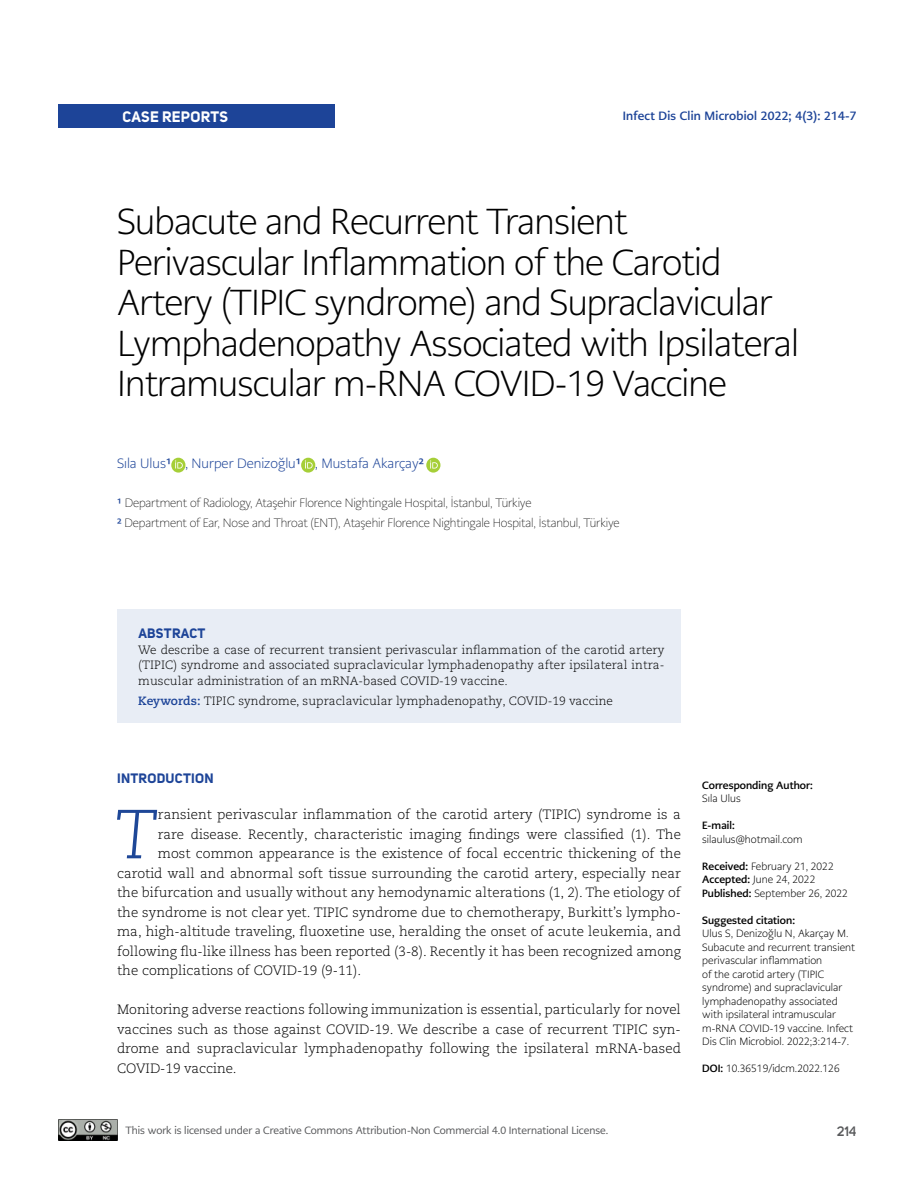
<style>
.page{position:relative;width:915px;height:1191px;background:#fff}
.page>*{position:absolute;margin:0;border:0;box-sizing:border-box;transform-origin:0 0}
.t1{font:italic 300 69.15px "Caecilia LT Pro 46";color:#1e4797}
.t2{font:300 36px/40.5px "PMN Caecilia Sans Head";letter-spacing:-.02em;color:#000}
.t3{font:700 15px "Uni Sans";letter-spacing:.02em;color:#fff}
.t4{font:300 13.5px/19.5px "Caecilia LT Pro 45";color:#000;text-align:justify}
.t5{font:300 13.5px "PMN Caecilia Sans Head";color:#1d4498}
.t6{font:700 13.5px "Uni Sans";letter-spacing:.02em;color:#1d4498}
.t7{font:600 13.5px "Uni Sans";color:#58595b}
.t8{font:300 12px/15.8px "Caecilia LT Pro 45";letter-spacing:.005em;color:#000;text-align:justify}
.t9{font:200 12px/19.5px "PMN Caecilia Sans Head";letter-spacing:-.01em;color:#000101}
.t10{font:700 12px "PMN Caecilia Sans Head";letter-spacing:.02em;color:#1d4498}
.t11{font:300 10.5px/13.5px "PMN Caecilia Sans Head";letter-spacing:.005em;color:#000}
.t12{font:10.5px "PMN Caecilia Sans Head";color:#58595b}
.t13{font:700 10.5px "PMN Caecilia Sans Head";letter-spacing:.005em;color:#000}
.s1{font-weight:700}
.s2{font-weight:700;color:#1d4498}
.s3{font-family:"Caecilia LT Pro 75";font-weight:700;color:#1d4498}
</style>
<div class="page">
<div style="left:58px;top:104px;width:277px;height:24px;background:#1d4498"></div>
<img style="left:58px;top:1119px;width:59px;height:21px">
<div style="left:171px;top:458px;width:14px;height:14px;background:#a6cf38;border-radius:50%"></div>
<svg style="left:175px;top:460px;width:8px;height:8px"></svg>
<div style="left:301px;top:458px;width:14px;height:14px;background:#a6cf38;border-radius:50%"></div>
<svg style="left:305px;top:460px;width:7px;height:8px"></svg>
<svg style="left:426px;top:458px;width:14px;height:14px"></svg>
<svg style="left:430px;top:460px;width:7px;height:8px"></svg>
<div style="left:117px;top:609px;width:563px;height:113px;background:#e8edf5"></div>
<p class="t3" style="left:122px;top:107px;width:107px">CASE REPORTS</p>
<p class="t10" style="left:622px;top:108px;width:235px">Infect Dis Clin Microbiol 2022; 4(3): 214-7</p>
<h2 class="t2" style="left:117px;top:201px;width:683px">Subacute and Recurrent Transient Perivascular Inflammation of the Carotid Artery (TIPIC syndrome) and Supraclavicular Lymphadenopathy Associated with Ipsilateral Intramuscular m-RNA COVID-19 Vaccine</h2>
<p class="t5" style="left:117px;top:455px;width:308px">Sıla Ulus<span class="s1">1</span> , Nurper Denizoğlu<span class="s1">1</span> , Mustafa Akarçay<span class="s1">2</span></p>
<p class="t9" style="left:117px;top:493px;width:504px"><span class="s2">¹</span> Department of Radiology, Ataşehir Florence Nightingale Hospital, İstanbul, Türkiye<br><span class="s2">2</span> Department of Ear, Nose and Throat (ENT), Ataşehir Florence Nightingale Hospital, İstanbul, Türkiye</p>
<p class="t6" style="left:138px;top:624px;width:69px">ABSTRACT</p>
<p class="t8" style="left:138px;top:641px;width:527px">We describe a case of recurrent transient perivascular inflammation of the carotid artery (TIPIC) syndrome and associated supraclavicular lymphadenopathy after ipsilateral intra&shy;muscular administration of an mRNA-based COVID-19 vaccine.</p>
<p class="t8" style="left:138px;top:692px;width:476px"><span class="s3">Keywords:</span> TIPIC syndrome, supraclavicular lymphadenopathy, COVID-19 vaccine</p>
<p class="t6" style="left:117px;top:769px;width:98px">INTRODUCTION</p>
<h1 class="t1" style="left:115px;top:791px;width:43px">T</h1>
<p class="t4" style="left:158px;top:804px;width:524px">ransient perivascular inflammation of the carotid artery (TIPIC) syndrome is a</p>
<p class="t4" style="left:158px;top:824px;width:524px">rare disease. Recently, characteristic imaging findings were classified (1). The</p>
<p class="t4" style="left:158px;top:843px;width:524px">most common appearance is the existence of focal eccentric thickening of the</p>
<p class="t4" style="left:117px;top:863px;width:565px">carotid wall and abnormal soft tissue surrounding the carotid artery, especially near</p>
<p class="t4" style="left:117px;top:882px;width:565px">the bifurcation and usually without any hemodynamic alterations (1, 2). The etiology of</p>
<p class="t4" style="left:117px;top:902px;width:565px">the syndrome is not clear yet. TIPIC syndrome due to chemotherapy, Burkitt’s lympho-</p>
<p class="t4" style="left:117px;top:921px;width:565px">ma, high-altitude traveling, fluoxetine use, heralding the onset of acute leukemia, and</p>
<p class="t4" style="left:117px;top:941px;width:565px">following flu-like illness has been reported (3-8). Recently it has been recognized among</p>
<p class="t4" style="left:117px;top:960px;width:245px">the complications of COVID-19 (9-11).</p>
<p class="t4" style="left:117px;top:999px;width:565px">Monitoring adverse reactions following immunization is essential, particularly for novel vaccines such as those against COVID-19. We describe a case of recurrent TIPIC syn&shy;drome and supraclavicular lymphadenopathy following the ipsilateral mRNA-based COVID-19 vaccine.</p>
<p class="t13" style="left:702px;top:778px;width:112px">Corresponding Author:</p>
<p class="t11" style="left:702px;top:792px;width:40px">Sıla Ulus</p>
<p class="t13" style="left:702px;top:818px;width:34px">E-mail:</p>
<p class="t11" style="left:702px;top:832px;width:102px">silaulus@hotmail.com</p>
<p class="t11" style="left:702px;top:859px;width:147px"><span class="s1">Received:</span> February 21, 2022<br><span class="s1">Accepted:</span> June 24, 2022<br><span class="s1">Published:</span> September 26, 2022</p>
<p class="t13" style="left:702px;top:913px;width:94px">Suggested citation:</p>
<p class="t11" style="left:702px;top:927px;width:154px">Ulus S, Denizoğlu N, Akarçay M.<br>Subacute and recurrent transient perivascular inflammation<br>of the carotid artery (TIPIC syndrome) and supraclavicular lymphadenopathy associated with ipsilateral intramuscular m-RNA COVID-19 vaccine. Infect<br>Dis Clin Microbiol. 2022;3:214-7.</p>
<p class="t11" style="left:702px;top:1062px;width:139px"><span class="s1">DOI:</span> 10.36519/idcm.2022.126</p>
<p class="t12" style="left:125px;top:1123px;width:484px">This work is licensed under a Creative Commons Attribution-Non Commercial 4.0 International License.</p>
<p class="t7" style="left:836px;top:1123px;width:21px">214</p>
</div>
